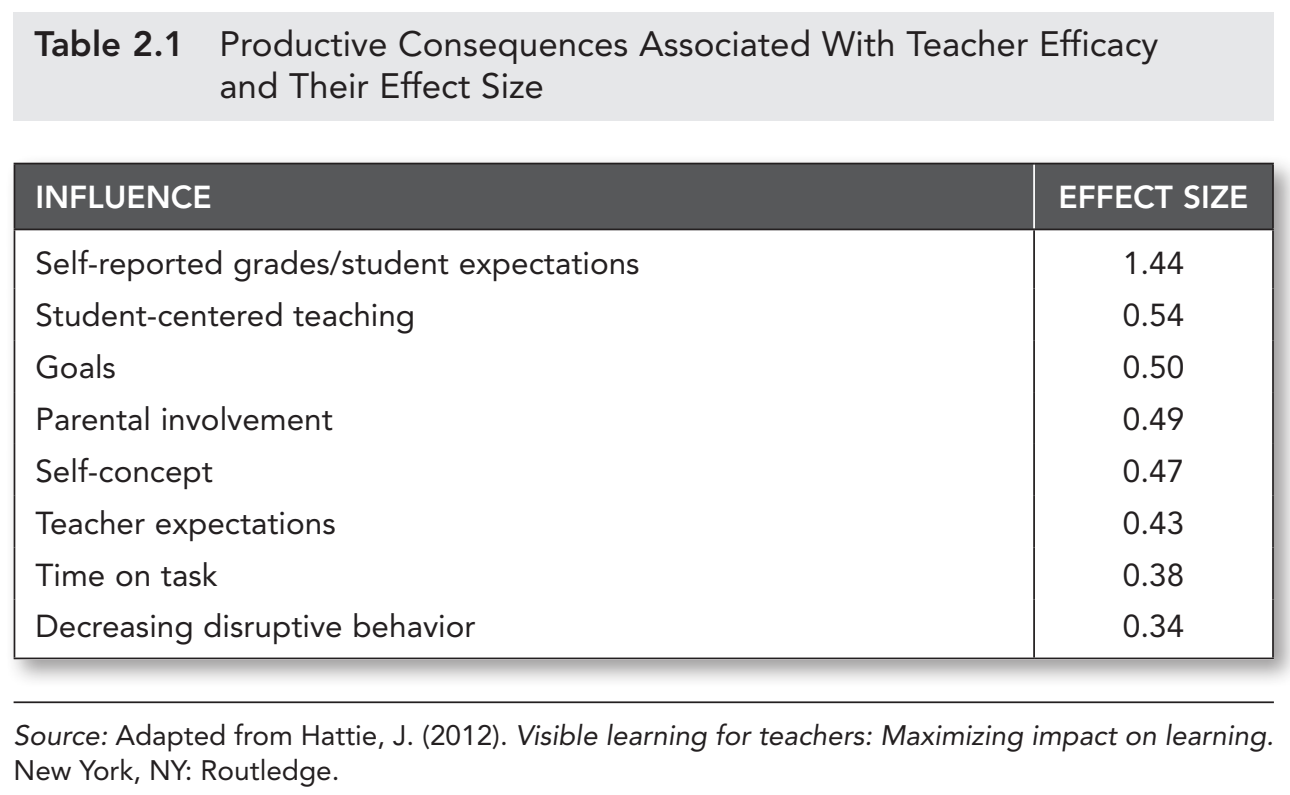
<style>
.page{position:relative;width:1290px;height:795px;background:#fff}
.page>*{position:absolute;margin:0;border:0;box-sizing:border-box;transform-origin:0 0}
.TC{font:35px/42px "Avenir LT Std";color:#231f20}
.TT{font:31.5px "Avenir LT Std";color:#231f20}
.TCH{font:800 31.5px "Avenir LT Std";color:#fff}
.TSN{font:italic 28px/35px "Avenir LT Std";color:#231f20}
.s1{font-weight:800}
.s2{font-style:normal}
</style>
<div class="page">
<div style="left:5px;top:154px;width:1285px;height:534px;background:#231f20;opacity:.45"></div>
<div style="left:14px;top:162px;width:1260px;height:497px;background:#fff"></div>
<div style="left:15px;top:164px;width:1257px;height:64px;background:#57585a"></div>
<hr style="left:1033px;top:164px;width:2px;height:64px;background:#fff">
<hr style="left:1033px;top:230px;width:2px;height:58px;background:#231f20">
<hr style="left:1033px;top:288px;width:2px;height:52px;background:#231f20">
<hr style="left:1033px;top:340px;width:2px;height:52px;background:#231f20">
<hr style="left:1033px;top:392px;width:2px;height:51px;background:#231f20">
<hr style="left:1033px;top:443px;width:2px;height:52px;background:#231f20">
<hr style="left:1033px;top:495px;width:2px;height:52px;background:#231f20">
<hr style="left:1033px;top:547px;width:2px;height:52px;background:#231f20">
<hr style="left:1033px;top:599px;width:2px;height:58px;background:#231f20">
<hr style="left:14px;top:162px;width:1020px;height:2px;background:#231f20">
<hr style="left:14px;top:164px;width:1px;height:64px;background:#231f20">
<hr style="left:1034px;top:162px;width:240px;height:2px;background:#231f20">
<hr style="left:14px;top:228px;width:1020px;height:2px;background:#231f20">
<hr style="left:14px;top:230px;width:1px;height:58px;background:#231f20">
<hr style="left:1034px;top:228px;width:240px;height:2px;background:#231f20">
<hr style="left:1272px;top:230px;width:2px;height:58px;background:#231f20">
<hr style="left:14px;top:288px;width:1px;height:52px;background:#231f20">
<hr style="left:1272px;top:288px;width:2px;height:52px;background:#231f20">
<hr style="left:14px;top:340px;width:1px;height:52px;background:#231f20">
<hr style="left:1272px;top:340px;width:2px;height:52px;background:#231f20">
<hr style="left:14px;top:392px;width:1px;height:51px;background:#231f20">
<hr style="left:1272px;top:392px;width:2px;height:51px;background:#231f20">
<hr style="left:14px;top:443px;width:1px;height:52px;background:#231f20">
<hr style="left:1272px;top:443px;width:2px;height:52px;background:#231f20">
<hr style="left:14px;top:495px;width:1px;height:52px;background:#231f20">
<hr style="left:1272px;top:495px;width:2px;height:52px;background:#231f20">
<hr style="left:14px;top:547px;width:1px;height:52px;background:#231f20">
<hr style="left:1272px;top:547px;width:2px;height:52px;background:#231f20">
<hr style="left:14px;top:599px;width:1px;height:58px;background:#231f20">
<hr style="left:1272px;top:599px;width:2px;height:58px;background:#231f20">
<hr style="left:14px;top:657px;width:1020px;height:2px;background:#231f20">
<hr style="left:1034px;top:657px;width:240px;height:2px;background:#231f20">
<hr style="left:1272px;top:164px;width:2px;height:64px;background:#231f20">
<div style="left:14px;top:12px;width:1260px;height:109px;background:#e6e7e9"></div>
<hr style="left:14px;top:701px;width:1260px;height:1px;background:#231f20">
<p class="TC" style="left:219px;top:23px;width:940px;text-indent:-185px"><span class="s1">Table 2.1</span> Productive Consequences Associated With Teacher Efficacy and Their Effect Size</p>
<p class="TCH" style="left:35px;top:179px;width:178px">INFLUENCE</p>
<p class="TCH" style="left:1058px;top:179px;width:191px">EFFECT SIZE</p>
<p class="TT" style="left:35px;top:245px;width:606px">Self-reported grades/student expectations</p>
<p class="TT" style="left:1123px;top:245px;width:63px">1.44</p>
<p class="TT" style="left:35px;top:297px;width:381px">Student-centered teaching</p>
<p class="TT" style="left:1123px;top:297px;width:63px">0.54</p>
<p class="TT" style="left:35px;top:348px;width:82px">Goals</p>
<p class="TT" style="left:1123px;top:348px;width:63px">0.50</p>
<p class="TT" style="left:35px;top:400px;width:299px">Parental involvement</p>
<p class="TT" style="left:1123px;top:400px;width:63px">0.49</p>
<p class="TT" style="left:35px;top:452px;width:179px">Self-concept</p>
<p class="TT" style="left:1123px;top:452px;width:63px">0.47</p>
<p class="TT" style="left:35px;top:504px;width:302px">Teacher expectations</p>
<p class="TT" style="left:1123px;top:504px;width:63px">0.43</p>
<p class="TT" style="left:35px;top:556px;width:184px">Time on task</p>
<p class="TT" style="left:1123px;top:556px;width:63px">0.38</p>
<p class="TT" style="left:35px;top:607px;width:442px">Decreasing disruptive behavior</p>
<p class="TT" style="left:1123px;top:607px;width:63px">0.34</p>
<p class="TSN" style="left:14px;top:718px;width:1262px">Source: <span class="s2">Adapted from Hattie, J. (2012).</span> Visible learning for teachers: Maximizing impact on learning.<br><span class="s2">New York, NY: Routledge.</span></p>
</div>
